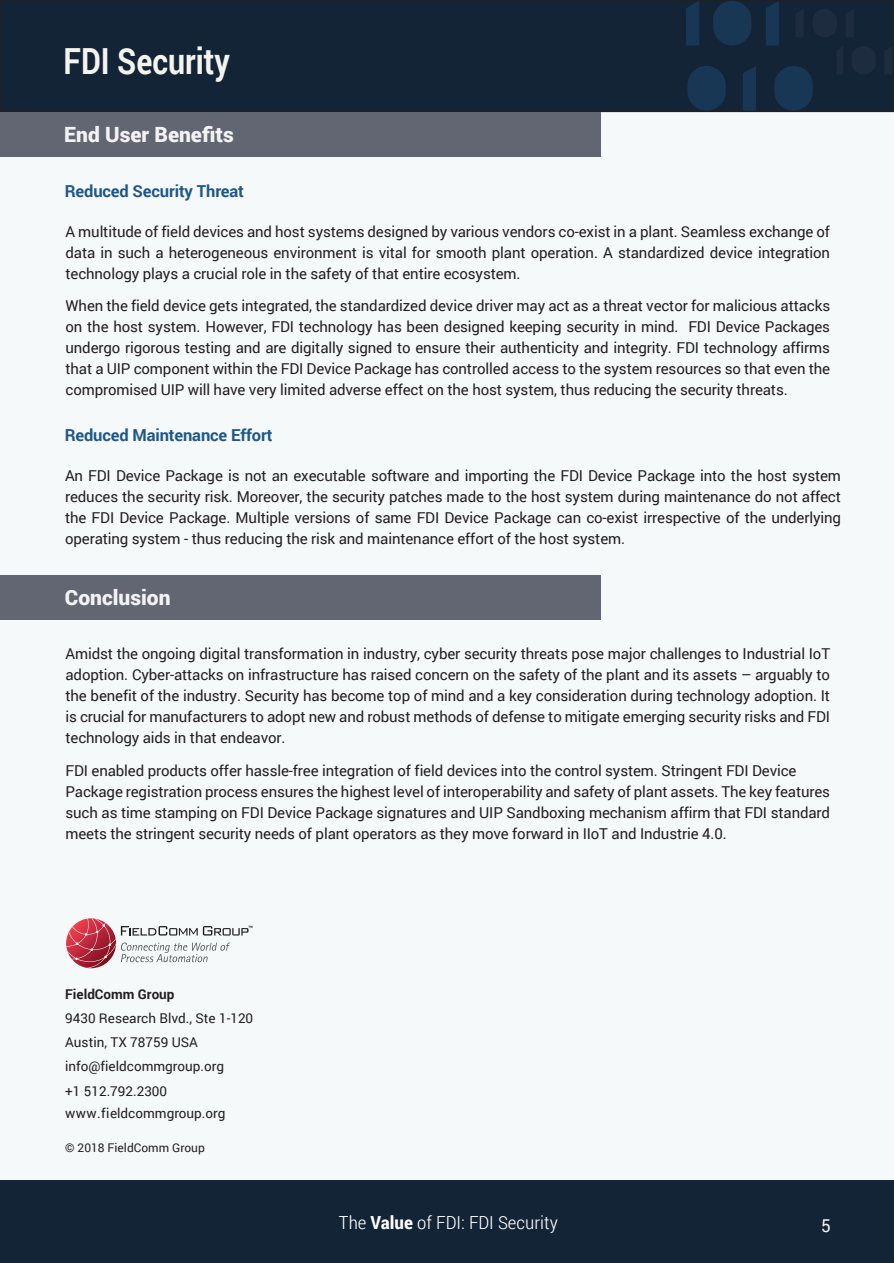
<style>
.page{position:relative;width:894px;height:1263px;background:#fff}
.page>*{position:absolute;margin:0;border:0;box-sizing:border-box;transform-origin:0 0}
.t1{font:700 36px "Roboto";color:#f4f4ef;scale:.84 1}
.t2{font:900 21px "Roboto";color:#f3f3f5}
.t3{font:300 18px "Roboto Condensed";color:#fff;scale:1.08 1}
.t4{font:17.7px "Roboto";color:#f4f4ef}
.t5{font:700 16.5px "Roboto";letter-spacing:-.01em;color:#1e5889}
.t6{font:15px/21px "Roboto";letter-spacing:-.01em;color:#231f20;text-align:justify}
.t7{font:13.5px/24px "Roboto";color:#231f20}
.t8{font:700 13.5px "Roboto";color:#231f20}
.t9{font:12px "Roboto";color:#231f20}
.s1{font-weight:700}
</style>
<div class="page">
<div style="left:0;top:111px;width:892px;height:1094px;background:#f6f9fa"></div>
<div style="left:0;top:0;width:893px;height:112px;background:#142437"></div>
<svg style="left:66px;top:918px;width:186px;height:50px"></svg>
<div style="left:0;top:1180px;width:893px;height:83px;background:#142437"></div>
<div style="left:0;top:112px;width:600px;height:45px;background:#626572"></div>
<div style="left:0;top:575px;width:600px;height:45px;background:#626572"></div>
<div style="left:687px;top:66px;width:38px;height:45px;background:#173755;border-radius:19px"></div>
<div style="left:774px;top:66px;width:38px;height:45px;background:#173755;border-radius:19px"></div>
<svg style="left:742px;top:66px;width:13px;height:45px"></svg>
<svg style="left:836px;top:46px;width:7px;height:28px"></svg>
<div style="left:851px;top:46px;width:24px;height:28px;background:#1d2c3e;border-radius:12px"></div>
<svg style="left:884px;top:46px;width:8px;height:28px"></svg>
<svg style="left:845px;top:9px;width:8px;height:28px"></svg>
<div style="left:812px;top:9px;width:24px;height:28px;background:#1d2c3e;border-radius:12px"></div>
<svg style="left:795px;top:9px;width:8px;height:28px"></svg>
<svg style="left:765px;top:1px;width:13px;height:45px"></svg>
<div style="left:713px;top:1px;width:38px;height:45px;background:#173755;border-radius:19px"></div>
<svg style="left:686px;top:1px;width:13px;height:45px"></svg>
<h1 class="t1" style="left:64px;top:36px;width:199px">FDI Security</h1>
<h2 class="t2" style="left:64px;top:119px;width:171px">End User Benefits</h2>
<p class="t5" style="left:65px;top:179px;width:181px">Reduced Security Threat</p>
<p class="t6" style="left:65px;top:220px;width:765px">A multitude of field devices and host systems designed by various vendors co-exist in a plant. Seamless exchange of data in such a heterogeneous environment is vital for smooth plant operation. A standardized device integration technology plays a crucial role in the safety of that entire ecosystem.</p>
<p class="t6" style="left:65px;top:295px;width:766px">When the field device gets integrated, the standardized device driver may act as a threat vector for malicious attacks on the host system. However, FDI technology has been designed keeping security in mind. FDI Device Packages undergo rigorous testing and are digitally signed to ensure their authenticity and integrity. FDI technology affirms that a UIP component within the FDI Device Package has controlled access to the system resources so that even the compromised UIP will have very limited adverse effect on the host system, thus reducing the security threats.</p>
<p class="t5" style="left:65px;top:423px;width:209px">Reduced Maintenance Effort</p>
<p class="t6" style="left:65px;top:465px;width:777px">An FDI Device Package is not an executable software and importing the FDI Device Package into the host system reduces the security risk. Moreover, the security patches made to the host system during maintenance do not affect the FDI Device Package. Multiple versions of same FDI Device Package can co-exist irrespective of the underlying operating system - thus reducing the risk and maintenance effort of the host system.</p>
<h2 class="t2" style="left:65px;top:582px;width:107px">Conclusion</h2>
<p class="t6" style="left:65px;top:643px;width:766px">Amidst the ongoing digital transformation in industry, cyber security threats pose major challenges to Industrial IoT adoption. Cyber-attacks on infrastructure has raised concern on the safety of the plant and its assets – arguably to the benefit of the industry. Security has become top of mind and a key consideration during technology adoption. It is crucial for manufacturers to adopt new and robust methods of defense to mitigate emerging security risks and FDI technology aids in that endeavor.</p>
<p class="t6" style="left:65px;top:760px;width:766px;text-align:left">FDI enabled products offer hassle-free integration of field devices into the control system. Stringent FDI Device Package registration process ensures the highest level of interoperability and safety of plant assets. The key features such as time stamping on FDI Device Package signatures and UIP Sandboxing mechanism affirm that FDI standard meets the stringent security needs of plant operators as they move forward in IIoT and Industrie 4.0.</p>
<p class="t8" style="left:65px;top:984px;width:111px">FieldComm Group</p>
<p class="t7" style="left:65px;top:1005px;width:189px">9430 Research Blvd., Ste 1-120<br>Austin, TX 78759 USA info@fieldcommgroup.org</p>
<p class="t7" style="left:65px;top:1100px;width:162px">www.fieldcommgroup.org</p>
<p class="t7" style="left:65px;top:1079px;width:103px">+1 512.792.2300</p>
<p class="t9" style="left:65px;top:1139px;width:141px">© 2018 FieldComm Group</p>
<p class="t3" style="left:339px;top:1210px;width:204px">The <span class="s1">Value</span> of FDI: FDI Security</p>
<p class="t4" style="left:820px;top:1213px;width:11px">5</p>
</div>
